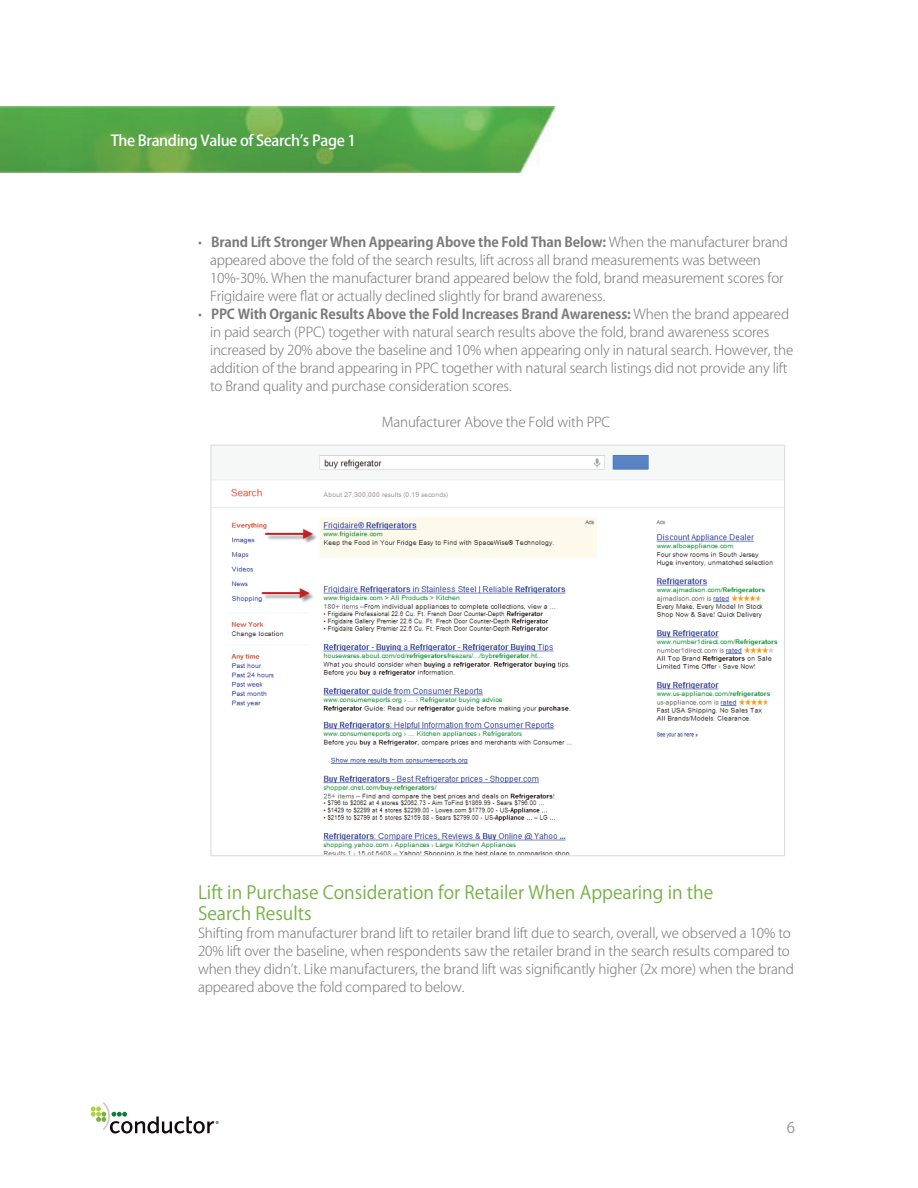
<style>
.page{position:relative;width:918px;height:1188px;background:#fff}
.page>*{position:absolute;margin:0;border:0;box-sizing:border-box;transform-origin:0 0}
.t1{font:18px/21.6px "Koz Go Pr 6 N";color:#73b142}
.t2{font:500 15px "Koz Go Pr 6 N";letter-spacing:-.025em;color:#fff}
.t3{font:15px "Koz Go Pro";color:#939598}
.t4{font:300 13.5px/18px "Koz Go Pr 6 N";letter-spacing:-.01em;color:#7a7b7a}
.s1{font-weight:700}
</style>
<div class="page">
<img style="left:212px;top:454px;width:571px;height:400px">
<img style="left:0;top:107px;width:555px;height:66px">
<svg style="left:91px;top:1102px;width:128px;height:32px"></svg>
<p class="t2" style="left:111px;top:133px;width:247px">The Branding Value of Searchʼs Page 1</p>
<p class="t4" style="left:210px;top:234px;width:579px;text-indent:-12px">• <span class="s1">Brand Lift Stronger When Appearing Above the Fold Than Below:</span> When the manufacturer brand appeared above the fold of the search results, lift across all brand measurements was between 10%-30%. When the manufacturer brand appeared below the fold, brand measurement scores for Frigidaire were flat or actually declined slightly for brand awareness.</p>
<p class="t4" style="left:210px;top:306px;width:585px;text-indent:-12px">• <span class="s1">PPC With Organic Results Above the Fold Increases Brand Awareness:</span> When the brand appeared in paid search (PPC) together with natural search results above the fold, brand awareness scores increased by 20% above the baseline and 10% when appearing only in natural search. However, the addition of the brand appearing in PPC together with natural search listings did not provide any lift to Brand quality and purchase consideration scores.</p>
<p class="t4" style="left:382px;top:414px;width:230px">Manufacturer Above the Fold with PPC</p>
<h1 class="t1" style="left:198px;top:882px;width:517px">Lift in Purchase Consideration for Retailer When Appearing in the<br>Search Results</h1>
<p class="t4" style="left:198px;top:925px;width:597px">Shifting from manufacturer brand lift to retailer brand lift due to search, overall, we observed a 10% to 20% lift over the baseline, when respondents saw the retailer brand in the search results compared to when they didnʼt. Like manufacturers, the brand lift was significantly higher (2x more) when the brand appeared above the fold compared to below.</p>
<p class="t3" style="left:787px;top:1118px;width:10px">6</p>
</div>
